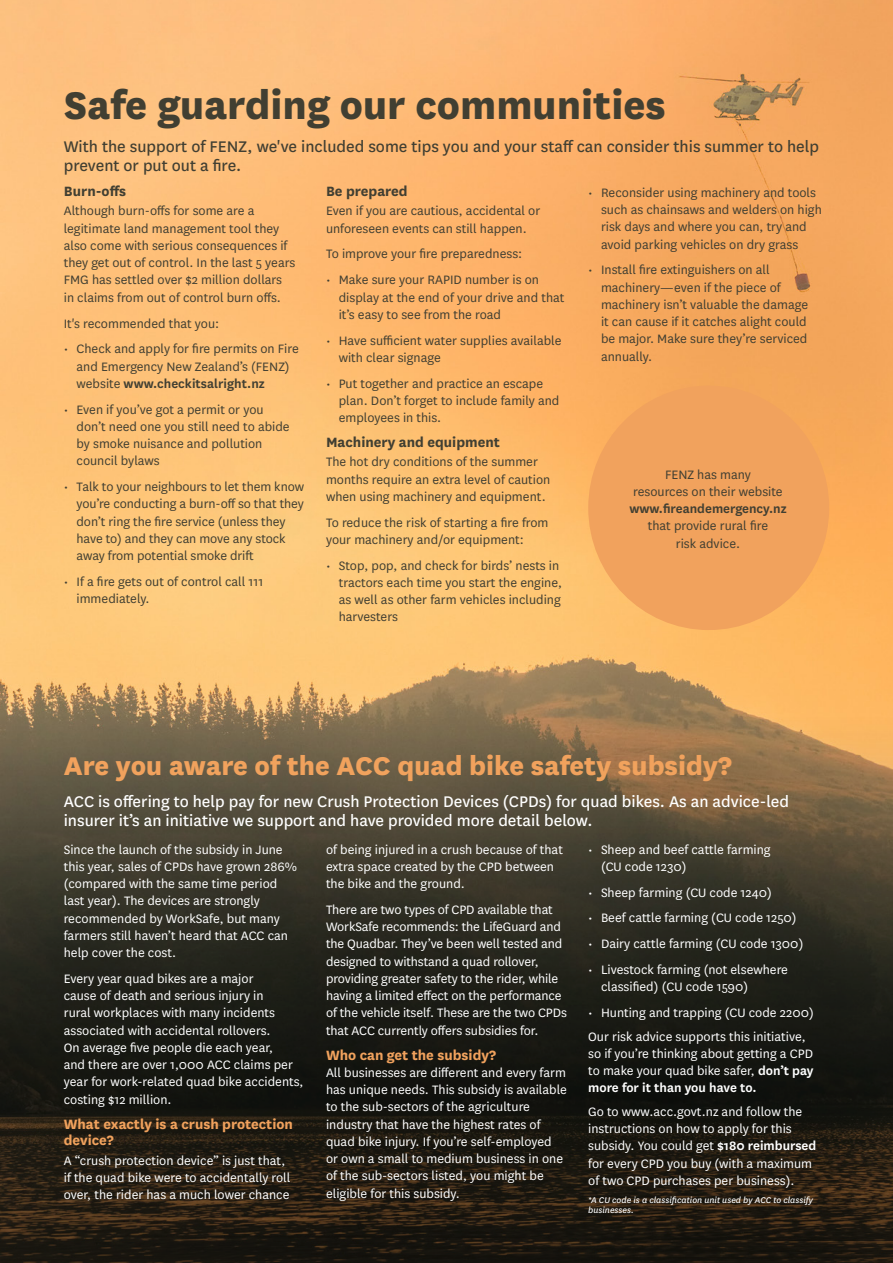
<style>
.page{position:relative;width:893px;height:1263px;background:#fff}
.page>*{position:absolute;margin:0;border:0;box-sizing:border-box;transform-origin:0 0}
.MAIN_HEADER{font:800 45px "National";color:#413f32}
.Advice_Headers{font:800 30px "National";color:#f1a25d}
.Intro_Main{font:18px/18.8px "National";color:#fff}
.Body_Main{font:18px/18.8px "National";color:#413f32}
.Body_Subhead_2{font:700 15.75px/16.5px "National";color:#f1a25d}
.Body_Subhead_2-2{font:700 15.75px "National";color:#413f32}
.Body_Main-2{font:14.25px/17.2px "National";color:#fff}
.Body_Main-3{font:14.25px/17.2px "National";color:#413f32}
.Body_Main_BULLETS{font:italic 9.75px/9.8px "National";color:#fff}
.s1{font-weight:600}
</style>
<div class="page">
<img style="left:0;top:0;width:893px;height:715px">
<svg style="left:0;top:715px;width:893px;height:548px;background:#363022"></svg>
<div style="left:588px;top:386px;width:241px;height:244px;background:#f1a25d;border-radius:50%"></div>
<p class="MAIN_HEADER" style="left:64px;top:72px;width:604px">Safe guarding our communities</p>
<p class="Body_Main" style="left:64px;top:137px;width:757px">With the support of FENZ, we've included some tips you and your staff can consider this summer to help prevent or put out a fire.</p>
<p class="Body_Subhead_2-2" style="left:64px;top:180px;width:64px">Burn-offs</p>
<p class="Body_Main-3" style="left:64px;top:202px;width:233px">Although burn-offs for some are a legitimate land management tool they also come with serious consequences if they get out of control. In the last 5 years FMG has settled over $2 million dollars in claims from out of control burn offs.</p>
<p class="Body_Main-3" style="left:64px;top:314px;width:157px">It's recommended that you:</p>
<p class="Body_Main-3" style="left:77px;top:340px;width:224px;text-indent:-13px">• Check and apply for fire permits on Fire and Emergency New Zealand’s (FENZ) website <span class="s1">www.checkitsalright.nz</span></p>
<p class="Body_Main-3" style="left:77px;top:400px;width:215px;text-indent:-13px">• Even if you’ve got a permit or you don’t need one you still need to abide by smoke nuisance and pollution council bylaws</p>
<p class="Body_Main-3" style="left:77px;top:477px;width:229px;text-indent:-13px">• Talk to your neighbours to let them know you’re conducting a burn-off so that they don’t ring the fire service (unless they have to) and they can move any stock away from potential smoke drift</p>
<p class="Body_Main-3" style="left:77px;top:572px;width:188px;text-indent:-13px">• If a fire gets out of control call 111 immediately.</p>
<p class="Body_Subhead_2-2" style="left:326px;top:180px;width:83px">Be prepared</p>
<p class="Body_Main-3" style="left:326px;top:202px;width:216px">Even if you are cautious, accidental or unforeseen events can still happen.</p>
<p class="Body_Main-3" style="left:326px;top:245px;width:198px">To improve your fire preparedness:</p>
<p class="Body_Main-3" style="left:339px;top:271px;width:227px;text-indent:-13px">• Make sure your RAPID number is on display at the end of your drive and that it’s easy to see from the road</p>
<p class="Body_Main-3" style="left:339px;top:331px;width:224px;text-indent:-13px">• Have sufficient water supplies available with clear signage</p>
<p class="Body_Main-3" style="left:339px;top:374px;width:222px;text-indent:-13px">• Put together and practice an escape plan. Don’t forget to include family and employees in this.</p>
<p class="Body_Subhead_2-2" style="left:326px;top:431px;width:175px">Machinery and equipment</p>
<p class="Body_Main-3" style="left:326px;top:453px;width:226px">The hot dry conditions of the summer months require an extra level of caution when using machinery and equipment.</p>
<p class="Body_Main-3" style="left:326px;top:513px;width:224px">To reduce the risk of starting a fire from your machinery and/or equipment:</p>
<p class="Body_Main-3" style="left:339px;top:556px;width:225px;text-indent:-13px">• Stop, pop, and check for birds’ nests in tractors each time you start the engine, as well as other farm vehicles including harvesters</p>
<p class="Body_Main-3" style="left:601px;top:183px;width:222px;text-indent:-13px">• Reconsider using machinery and tools such as chainsaws and welders on high risk days and where you can, try and avoid parking vehicles on dry grass</p>
<p class="Body_Main-3" style="left:601px;top:261px;width:209px;text-indent:-13px">• Install fire extinguishers on all machinery—even if the piece of machinery isn’t valuable the damage it can cause if it catches alight could be major. Make sure they’re serviced annually.</p>
<p class="Body_Main-3" style="left:629px;top:465px;width:159px;text-align:center">FENZ has many<br>resources on their website <span class="s1">www.fireandemergency.nz </span>that provide rural fire<br>risk advice.</p>
<p class="Advice_Headers" style="left:64px;top:744px;width:669px">Are you aware of the ACC quad bike safety subsidy?</p>
<p class="Intro_Main" style="left:64px;top:791px;width:727px">ACC is offering to help pay for new Crush Protection Devices (CPDs) for quad bikes. As an advice-led insurer it’s an initiative we support and have provided more detail below.</p>
<p class="Body_Main-2" style="left:64px;top:840px;width:235px">Since the launch of the subsidy in June this year, sales of CPDs have grown 286% (compared with the same time period last year). The devices are strongly recommended by WorkSafe, but many farmers still haven’t heard that ACC can help cover the cost.</p>
<p class="Body_Main-2" style="left:64px;top:969px;width:241px">Every year quad bikes are a major<br>cause of death and serious injury in<br>rural workplaces with many incidents associated with accidental rollovers.<br>On average five people die each year,<br>and there are over 1,000 ACC claims per year for work-related quad bike accidents, costing $12 million.</p>
<p class="Body_Subhead_2" style="left:64px;top:1114px;width:231px">What exactly is a crush protection device?</p>
<p class="Body_Main-2" style="left:64px;top:1151px;width:228px">A “crush protection device” is just that, if the quad bike were to accidentally roll over, the rider has a much lower chance</p>
<p class="Body_Main-2" style="left:326px;top:840px;width:238px">of being injured in a crush because of that extra space created by the CPD between the bike and the ground.</p>
<p class="Body_Main-2" style="left:326px;top:900px;width:242px">There are two types of CPD available that WorkSafe recommends: the LifeGuard and the Quadbar. They’ve been well tested and designed to withstand a quad rollover, providing greater safety to the rider, while having a limited effect on the performance of the vehicle itself. These are the two CPDs that ACC currently offers subsidies for.</p>
<p class="Body_Subhead_2" style="left:326px;top:1045px;width:172px">Who can get the subsidy?</p>
<p class="Body_Main-2" style="left:326px;top:1063px;width:242px">All businesses are different and every farm has unique needs. This subsidy is available to the sub-sectors of the agriculture industry that have the highest rates of quad bike injury. If you’re self-employed or own a small to medium business in one of the sub-sectors listed, you might be eligible for this subsidy.</p>
<p class="Body_Main-2" style="left:601px;top:840px;width:171px;text-indent:-13px">• Sheep and beef cattle farming (CU code 1230)</p>
<p class="Body_Main-2" style="left:588px;top:883px;width:185px">• Sheep farming (CU code 1240)</p>
<p class="Body_Main-2" style="left:588px;top:909px;width:210px">• Beef cattle farming (CU code 1250)</p>
<p class="Body_Main-2" style="left:588px;top:934px;width:217px">• Dairy cattle farming (CU code 1300)</p>
<p class="Body_Main-2" style="left:601px;top:960px;width:189px;text-indent:-13px">• Livestock farming (not elsewhere classified) (CU code 1590)</p>
<p class="Body_Main-2" style="left:588px;top:1003px;width:227px">• Hunting and trapping (CU code 2200)</p>
<p class="Body_Main-2" style="left:588px;top:1027px;width:227px">Our risk advice supports this initiative, so if you’re thinking about getting a CPD to make your quad bike safer, <span class="s1">don’t pay more for it than you have to.</span></p>
<p class="Body_Main-2" style="left:588px;top:1102px;width:230px">Go to www.acc.govt.nz and follow the instructions on how to apply for this subsidy. You could get <span class="s1">$180 reimbursed </span>for every CPD you buy (with a maximum of two CPD purchases per business).</p>
<p class="Body_Main_BULLETS" style="left:588px;top:1195px;width:226px">*A CU code is a classification unit used by ACC to classify businesses.</p>
</div>
